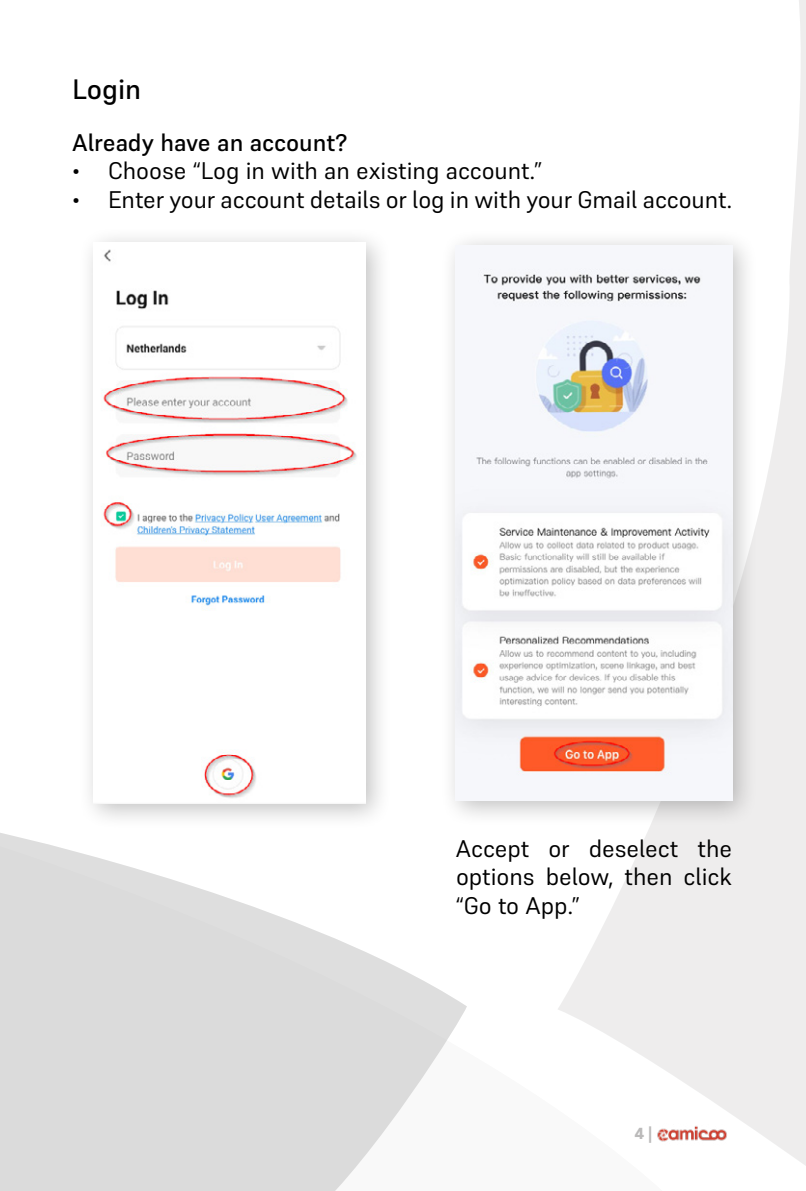
<style>
.page{position:relative;width:806px;height:1191px;background:#fff}
.page>*{position:absolute;margin:0;border:0;box-sizing:border-box;transform-origin:0 0}
.t1{font:500 28px "Supreme";color:#000}
.t2{font:24px/28.8px "Supreme";color:#000;text-align:justify}
.t3{font:500 24px "Supreme";color:#000}
.t4{font:800 16px "Supreme";color:#bbbaba}
</style>
<div class="page">
<svg style="left:647px;top:0;width:158px;height:1165px;fill:#eeeded"></svg>
<svg style="left:466px;top:834px;width:222px;height:331px"></svg>
<svg style="left:0;top:833px;width:466px;height:358px;fill:#dbdbdb"></svg>
<div style="left:77px;top:226px;width:315px;height:605px;background:#000;opacity:.25"></div>
<img style="left:94px;top:242px;width:271px;height:562px">
<div style="left:440px;top:229px;width:318px;height:599px;background:#000;opacity:.25"></div>
<img style="left:455px;top:245px;width:276px;height:556px">
<img style="left:650px;top:1123px;width:83px;height:24px">
<p class="t1" style="left:72px;top:73px;width:71px">Login</p>
<p class="t3" style="left:72px;top:128px;width:276px">Already have an account?</p>
<p class="t2" style="left:72px;top:156px;width:471px">• Choose “Log in with an existing account.”</p>
<p class="t2" style="left:72px;top:185px;width:661px">• Enter your account details or log in with your Gmail account.</p>
<p class="t2" style="left:455px;top:833px;width:277px">Accept or deselect the options below, then click “Go to App.”</p>
<p class="t4" style="left:634px;top:1123px;width:19px">4 |</p>
</div>
